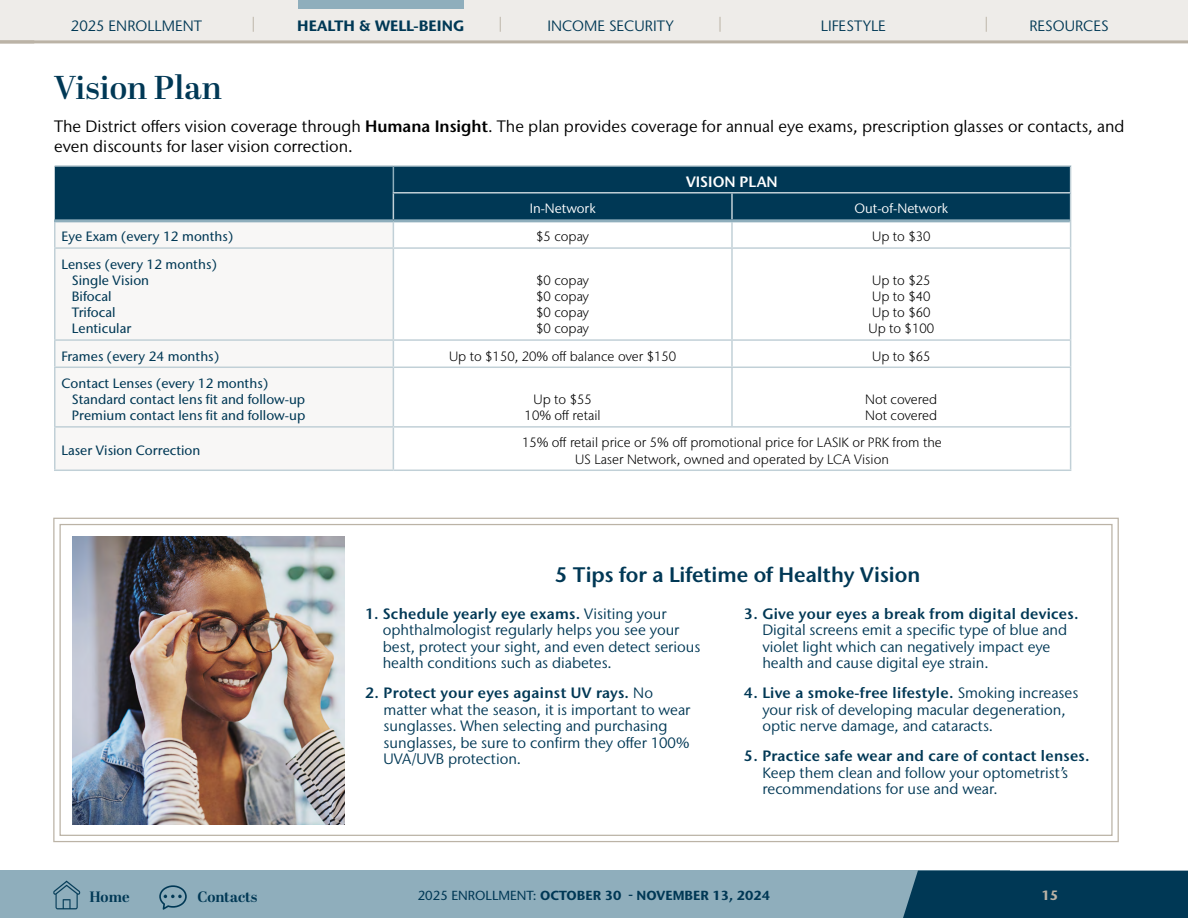
<style>
.page{position:relative;width:1188px;height:918px;background:#fff}
.page>*{position:absolute;margin:0;border:0;box-sizing:border-box;transform-origin:0 0}
.t1{font:600 33px "Abril Display";color:#003855}
.t2{font:600 21px "Stone Sans IIITC Pro";color:#003855}
.t3{font:16.5px/19.5px "Stone Sans IIITC Pro";color:#000}
.t4{font:15px/16.5px "Stone Sans IIITC Pro";color:#003855}
.t5{font:600 15px "Stone Sans IIITC Pro";letter-spacing:.02em;color:#003855}
.t6{font:700 15px "Stone Sans IIITC Pro";color:#003855}
.t7{font:700 15px "Abril Display";color:#003855}
.t8{font:600 15px "Stone Sans IIITC Pro";color:#fff}
.t9{font:500 15px "Stone Sans IIITC Pro";color:#bbb3a6}
.t10{font:300 13.5px/16.2px "Stone Sans IIITC Pro";color:#000}
.t11{font:500 13.5px/16.2px "Stone Sans IIITC Pro";color:#003855}
.t12{font:13.5px "Stone Sans IIITC Pro";color:#fff}
.t13{font:700 13.5px "Stone Sans IIITC Pro";color:#bbb3a6}
.t14{font:700 13.2px "Stone Sans IIITC Pro";color:#003855}
.s1{font-weight:600}
.s2{font-weight:500}
</style>
<div class="page">
<div style="left:0;top:0;width:1188px;height:40px;background:#eeece9"></div>
<hr style="left:0;top:40px;width:1188px;height:3px;background:#bbb3a6">
<div style="left:299px;top:0;width:165px;height:9px;background:#8faebc"></div>
<div style="left:0;top:871px;width:1010px;height:47px;background:#8faebc"></div>
<div style="left:903px;top:871px;width:285px;height:47px;background:#003855"></div>
<svg style="left:53px;top:881px;width:27px;height:28px"></svg>
<svg style="left:159px;top:885px;width:28px;height:25px"></svg>
<div style="left:55px;top:167px;width:1015px;height:52px;background:#003855"></div>
<div style="left:393px;top:166px;width:678px;height:27px;background:#003855"></div>
<div style="left:56px;top:222px;width:337px;height:248px;background:#f8f7f6"></div>
<svg style="left:394px;top:222px;width:676px;height:248px"></svg>
<hr style="left:1070px;top:428px;width:1px;height:42px;background:#c1d0d7">
<hr style="left:54px;top:222px;width:2px;height:25px;background:#c1d0d7">
<hr style="left:54px;top:247px;width:339px;height:2px;background:#c1d0d7">
<hr style="left:54px;top:249px;width:2px;height:90px;background:#c1d0d7">
<hr style="left:54px;top:339px;width:339px;height:2px;background:#c1d0d7">
<hr style="left:54px;top:341px;width:2px;height:26px;background:#c1d0d7">
<hr style="left:54px;top:367px;width:339px;height:1px;background:#c1d0d7">
<hr style="left:54px;top:368px;width:2px;height:58px;background:#c1d0d7">
<hr style="left:54px;top:426px;width:339px;height:2px;background:#c1d0d7">
<hr style="left:54px;top:428px;width:2px;height:42px;background:#c1d0d7">
<hr style="left:54px;top:470px;width:339px;height:1px;background:#c1d0d7">
<hr style="left:731px;top:222px;width:2px;height:25px;background:#c1d0d7">
<hr style="left:393px;top:247px;width:339px;height:2px;background:#c1d0d7">
<hr style="left:393px;top:249px;width:1px;height:90px;background:#c1d0d7">
<hr style="left:732px;top:247px;width:339px;height:2px;background:#c1d0d7">
<hr style="left:731px;top:249px;width:2px;height:90px;background:#c1d0d7">
<hr style="left:1070px;top:249px;width:1px;height:90px;background:#c1d0d7">
<hr style="left:393px;top:339px;width:339px;height:2px;background:#c1d0d7">
<svg style="left:393px;top:341px;width:1px;height:26px"></svg>
<hr style="left:732px;top:339px;width:339px;height:2px;background:#c1d0d7">
<hr style="left:731px;top:341px;width:2px;height:26px;background:#c1d0d7">
<svg style="left:1070px;top:341px;width:1px;height:26px"></svg>
<hr style="left:393px;top:367px;width:339px;height:1px;background:#c1d0d7">
<hr style="left:393px;top:368px;width:1px;height:58px;background:#c1d0d7">
<hr style="left:732px;top:367px;width:339px;height:1px;background:#c1d0d7">
<hr style="left:731px;top:368px;width:2px;height:58px;background:#c1d0d7">
<hr style="left:1070px;top:368px;width:1px;height:58px;background:#c1d0d7">
<hr style="left:393px;top:426px;width:339px;height:2px;background:#c1d0d7">
<hr style="left:393px;top:428px;width:1px;height:42px;background:#c1d0d7">
<hr style="left:732px;top:426px;width:339px;height:2px;background:#c1d0d7">
<hr style="left:393px;top:470px;width:339px;height:1px;background:#c1d0d7">
<hr style="left:732px;top:470px;width:339px;height:1px;background:#c1d0d7">
<hr style="left:55px;top:165px;width:338px;height:2px;background:#c1d0d7">
<hr style="left:731px;top:194px;width:2px;height:25px;background:#c1d0d7">
<svg style="left:1070px;top:167px;width:1px;height:80px"></svg>
<hr style="left:393px;top:219px;width:339px;height:3px;background:#8faebc">
<hr style="left:732px;top:219px;width:338px;height:3px;background:#8faebc">
<hr style="left:393px;top:165px;width:339px;height:2px;background:#c1d0d7">
<hr style="left:732px;top:165px;width:339px;height:2px;background:#c1d0d7">
<svg style="left:393px;top:167px;width:1px;height:80px"></svg>
<hr style="left:393px;top:192px;width:339px;height:2px;background:#c1d0d7">
<hr style="left:732px;top:192px;width:339px;height:2px;background:#c1d0d7">
<hr style="left:54px;top:219px;width:339px;height:3px;background:#8faebc">
<svg style="left:53px;top:517px;width:1066px;height:326px"></svg>
<img style="left:73px;top:536px;width:272px;height:289px">
<p class="t4" style="left:71px;top:17px;width:132px">2025 ENROLLMENT</p>
<p class="t9" style="left:251px;top:13px;width:7px">|</p>
<p class="t6" style="left:297px;top:16px;width:168px">HEALTH &amp; WELL-BEING</p>
<p class="t9" style="left:498px;top:13px;width:7px">|</p>
<p class="t9" style="left:718px;top:13px;width:7px">|</p>
<p class="t9" style="left:984px;top:13px;width:7px">|</p>
<p class="t4" style="left:547px;top:17px;width:128px">INCOME SECURITY</p>
<p class="t4" style="left:1029px;top:17px;width:81px">RESOURCES</p>
<p class="t4" style="left:821px;top:17px;width:67px">LIFESTYLE</p>
<h1 class="t1" style="left:54px;top:65px;width:170px">Vision Plan</h1>
<p class="t3" style="left:54px;top:117px;width:1072px">The District offers vision coverage through <span class="s1">Humana Insight</span>. The plan provides coverage for annual eye exams, prescription glasses or contacts, and even discounts for laser vision correction.</p>
<p class="t8" style="left:686px;top:172px;width:93px">VISION PLAN</p>
<p class="t12" style="left:530px;top:200px;width:67px">In-Network</p>
<p class="t12" style="left:854px;top:200px;width:95px">Out-of-Network</p>
<p class="t11" style="left:62px;top:228px;width:173px">Eye Exam (every 12 months)</p>
<p class="t10" style="left:536px;top:228px;width:55px">$5 copay</p>
<p class="t10" style="left:872px;top:228px;width:60px">Up to $30</p>
<p class="t11" style="left:72px;top:256px;width:146px;text-indent:-10px">Lenses (every 12 months)<br>Single Vision<br>Bifocal<br>Trifocal<br>Lenticular</p>
<p class="t10" style="left:536px;top:272px;width:55px;text-align:justify">$0 copay $0 copay $0 copay $0 copay</p>
<p class="t10" style="left:868px;top:272px;width:67px">Up to $25<br>Up to $40<br>Up to $60<br>Up to $100</p>
<p class="t11" style="left:61px;top:348px;width:159px">Frames (every 24 months)</p>
<p class="t10" style="left:449px;top:348px;width:229px">Up to $150, 20% off balance over $150</p>
<p class="t10" style="left:872px;top:348px;width:60px">Up to $65</p>
<p class="t11" style="left:72px;top:375px;width:235px;text-indent:-10px">Contact Lenses (every 12 months)<br>Standard contact lens fit and follow-up<br>Premium contact lens fit and follow-up</p>
<p class="t10" style="left:525px;top:391px;width:78px;text-align:center">Up to $55<br>10% off retail</p>
<p class="t10" style="left:865px;top:391px;width:74px">Not covered<br>Not covered</p>
<p class="t11" style="left:62px;top:442px;width:140px">Laser Vision Correction</p>
<p class="t10" style="left:522px;top:434px;width:421px;text-align:center">15% off retail price or 5% off promotional price for LASIK or PRK from the<br>US Laser Network, owned and operated by LCA Vision</p>
<h2 class="t2" style="left:555px;top:561px;width:367px">5 Tips for a Lifetime of Healthy Vision</h2>
<p class="t4" style="left:383px;top:605px;width:319px;text-indent:-18px"><span class="s1">1. Schedule yearly eye exams.</span> Visiting your ophthalmologist regularly helps you see your best, protect your sight, and even detect serious health conditions such as diabetes.</p>
<p class="t4" style="left:384px;top:685px;width:308px;text-indent:-18px"><span class="s1">2. Protect your eyes against UV rays.</span> No matter what the season, it is important to wear sunglasses. When selecting and purchasing sunglasses, be sure to confirm they offer 100% UVA/UVB protection.</p>
<p class="t5" style="left:744px;top:604px;width:336px">3. Give your eyes a break from digital devices.</p>
<p class="t4" style="left:762px;top:622px;width:306px">Digital screens emit a specific type of blue and violet light which can negatively impact eye health and cause digital eye strain.</p>
<p class="t4" style="left:762px;top:685px;width:318px;text-indent:-18px"><span class="s1">4. Live a smoke-free lifestyle.</span> Smoking increases your risk of developing macular degeneration, optic nerve damage, and cataracts.</p>
<p class="t5" style="left:744px;top:747px;width:347px">5. Practice safe wear and care of contact lenses.</p>
<p class="t4" style="left:762px;top:764px;width:307px">Keep them clean and follow your optometrist’s recommendations for use and wear.</p>
<p class="t14" style="left:418px;top:887px;width:354px"><span class="s2">2025 ENROLLMENT:</span> OCTOBER 30 - NOVEMBER 13, 2024</p>
<p class="t7" style="left:89px;top:886px;width:42px">Home</p>
<p class="t7" style="left:197px;top:886px;width:61px">Contacts</p>
<p class="t13" style="left:1041px;top:887px;width:19px">15</p>
</div>
